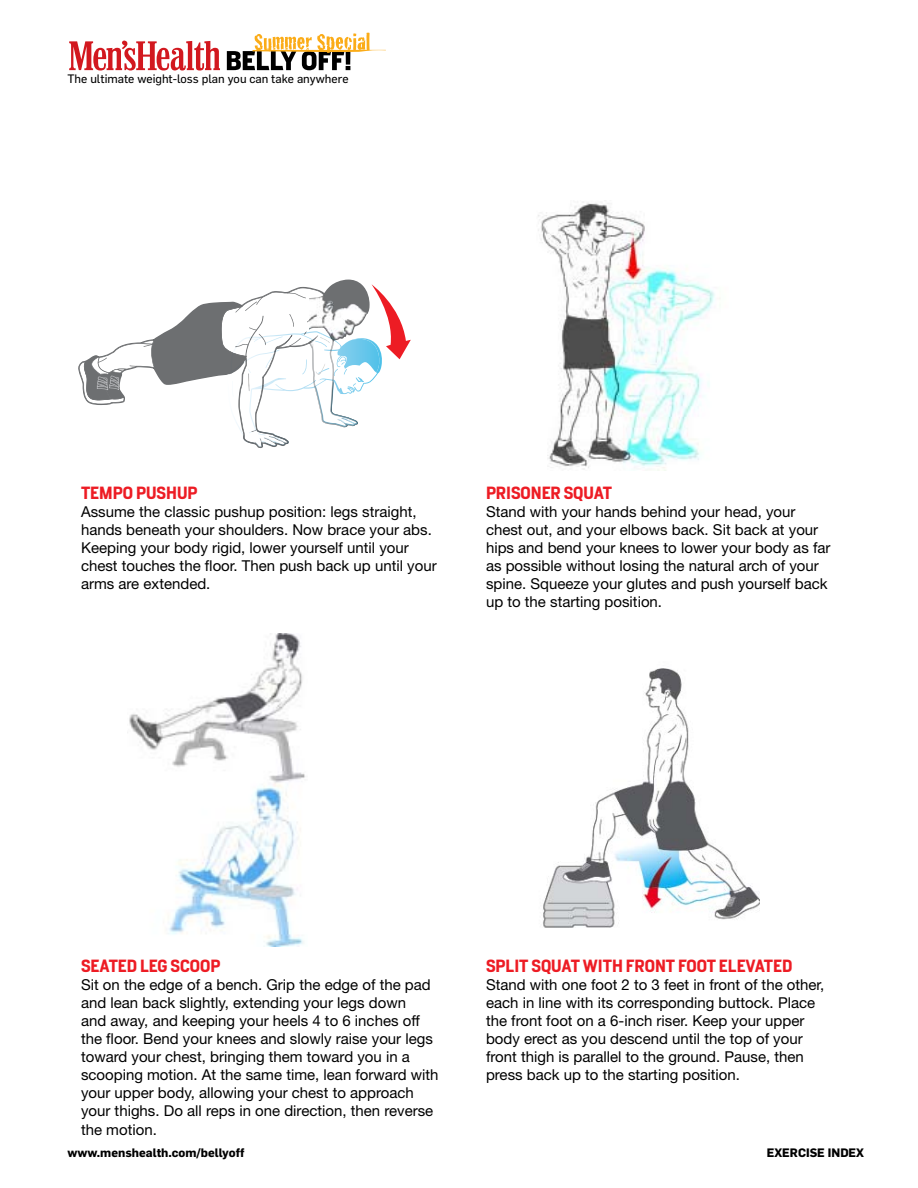
<style>
.page{position:relative;width:918px;height:1188px;background:#fff}
.page>*{position:absolute;margin:0;border:0;box-sizing:border-box;transform-origin:0 0}
.t1{font:600 16.5px "Heroun MH Sans";color:#ed1c24}
.t2{font:15px/18px "Helvetica Neue";color:#000}
.t3{font:12px "Flama Basic";color:#000}
.t4{font:700 12px "Flama";color:#000}
</style>
<div class="page">
<svg style="left:69px;top:40px;width:151px;height:30px"></svg>
<svg style="left:227px;top:33px;width:159px;height:37px"></svg>
<img style="left:543px;top:668px;width:217px;height:260px">
<svg style="left:79px;top:280px;width:332px;height:168px"></svg>
<img style="left:309px;top:295px;width:58px;height:129px">
<img style="left:248px;top:373px;width:37px;height:71px">
<img style="left:538px;top:201px;width:182px;height:269px">
<img style="left:129px;top:634px;width:176px;height:313px">
<p class="t3" style="left:68px;top:72px;width:283px">The ultimate weight-loss plan you can take anywhere</p>
<p class="t1" style="left:81px;top:483px;width:21px">TEMPO</p>
<p class="t1" style="left:136px;top:483px;width:52px">PUSHUP</p>
<p class="t2" style="left:81px;top:503px;width:357px">Assume the classic pushup position: legs straight, hands beneath your shoulders. Now brace your abs.<br>Keeping your body rigid, lower yourself until your chest touches the floor. Then push back up until your arms are extended.</p>
<p class="t1" style="left:486px;top:483px;width:108px">PRISONER SQUAT</p>
<p class="t2" style="left:486px;top:503px;width:346px">Stand with your hands behind your head, your chest out, and your elbows back. Sit back at your hips and bend your knees to lower your body as far as possible without losing the natural arch of your spine. Squeeze your glutes and push yourself back up to the starting position.</p>
<p class="t1" style="left:81px;top:956px;width:20px">SEATED</p>
<p class="t1" style="left:140px;top:956px;width:51px">LEG SCOOP</p>
<p class="t2" style="left:81px;top:975px;width:359px">Sit on the edge of a bench. Grip the edge of the pad and lean back slightly, extending your legs down<br>and away, and keeping your heels 4 to 6 inches off the floor. Bend your knees and slowly raise your legs toward your chest, bringing them toward you in a scooping motion. At the same time, lean forward with your upper body, allowing your chest to approach your thighs. Do all reps in one direction, then reverse</p>
<p class="t2" style="left:81px;top:1121px;width:77px">the motion.</p>
<p class="t4" style="left:68px;top:1145px;width:178px">www.menshealth.com/bellyoff</p>
<p class="t1" style="left:486px;top:956px;width:76px">SPLIT SQUAT</p>
<p class="t1" style="left:583px;top:956px;width:106px">WITH FRONT FOOT</p>
<p class="t1" style="left:719px;top:956px;width:47px">ELEVATED</p>
<p class="t2" style="left:486px;top:975px;width:340px">Stand with one foot 2 to 3 feet in front of the other, each in line with its corresponding buttock. Place the front foot on a 6-inch riser. Keep your upper body erect as you descend until the top of your front thigh is parallel to the ground. Pause, then press back up to the starting position.</p>
<p class="t4" style="left:767px;top:1145px;width:99px">EXERCISE INDEX</p>
</div>
